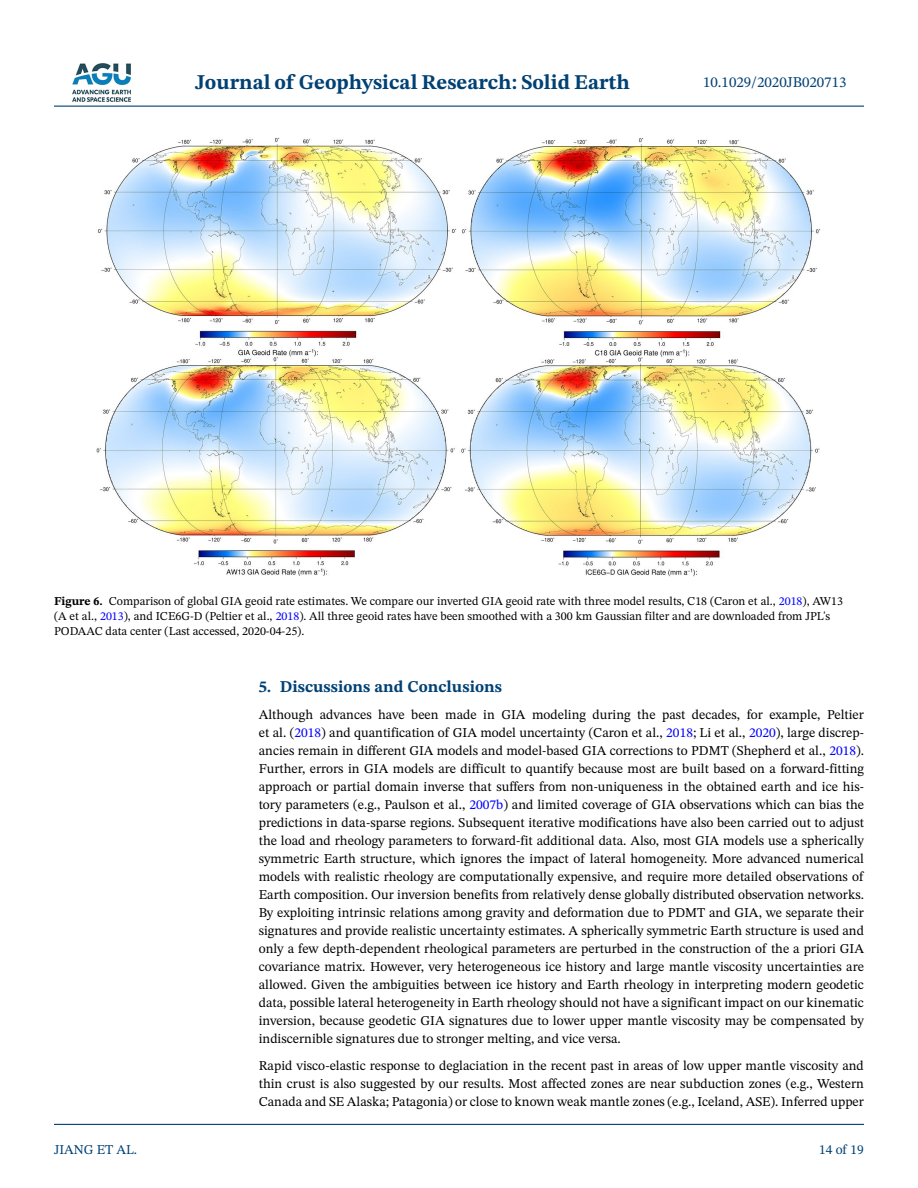
<style>
.page{position:relative;width:918px;height:1188px;background:#fff}
.page>*{position:absolute;margin:0;border:0;box-sizing:border-box;transform-origin:0 0}
.t1{font:700 21px "STIX Two Text";color:#004174}
.t2{font:700 16.5px "STIX Two Text";color:#004174}
.t3{font:15px "STIX Two Text";color:#004174}
.t4{font:13.5px/18px "STIX Two Text";color:#000;text-align:justify}
.t5{font:13.5px "STIX Two Text";color:#004174}
.t6{font:12px/15px "STIX Two Text";color:#000}
.s1{font-weight:700}
.s2{color:#00f}
</style>
<div class="page">
<hr style="left:54px;top:106px;width:810px;height:1px;background:#004174">
<hr style="left:54px;top:1124px;width:810px;height:1px;background:#004174">
<img style="left:72px;top:63px;width:59px;height:39px">
<img style="left:96px;top:137px;width:724px;height:439px">
<h1 class="t1" style="left:195px;top:67px;width:436px">Journal of Geophysical Research: Solid Earth</h1>
<p class="t3" style="left:703px;top:72px;width:145px">10.1029/2020JB020713</p>
<p class="t6" style="left:54px;top:593px;width:791px"><span class="s1">Figure 6.</span> Comparison of global GIA geoid rate estimates. We compare our inverted GIA geoid rate with three model results, C18 (Caron et al., <span class="s2">2018</span>), AW13 (A et al., <span class="s2">2013</span>), and ICE6G-D (Peltier et al., <span class="s2">2018</span>). All three geoid rates have been smoothed with a 300 km Gaussian filter and are downloaded from JPL's<br>PODAAC data center (Last accessed, 2020-04-25).</p>
<p class="t5" style="left:54px;top:1140px;width:85px">JIANG ET AL.</p>
<p class="t2" style="left:259px;top:675px;width:245px">5. Discussions and Conclusions</p>
<p class="t4" style="left:259px;top:706px;width:607px">Although advances have been made in GIA modeling during the past decades, for example, Peltier et al. (<span class="s2">2018</span>) and quantification of GIA model uncertainty (Caron et al., <span class="s2">2018</span>; Li et al., <span class="s2">2020</span>), large discrep&shy;ancies remain in different GIA models and model-based GIA corrections to PDMT (Shepherd et al., <span class="s2">2018</span>).<br>Further, errors in GIA models are difficult to quantify because most are built based on a forward-fitting approach or partial domain inverse that suffers from non-uniqueness in the obtained earth and ice his&shy;tory parameters (e.g., Paulson et al., <span class="s2">2007b</span>) and limited coverage of GIA observations which can bias the predictions in data-sparse regions. Subsequent iterative modifications have also been carried out to adjust the load and rheology parameters to forward-fit additional data. Also, most GIA models use a spherically symmetric Earth structure, which ignores the impact of lateral homogeneity. More advanced numerical models with realistic rheology are computationally expensive, and require more detailed observations of Earth composition. Our inversion benefits from relatively dense globally distributed observation networks.<br>By exploiting intrinsic relations among gravity and deformation due to PDMT and GIA, we separate their signatures and provide realistic uncertainty estimates. A spherically symmetric Earth structure is used and only a few depth-dependent rheological parameters are perturbed in the construction of the a priori GIA covariance matrix. However, very heterogeneous ice history and large mantle viscosity uncertainties are allowed. Given the ambiguities between ice history and Earth rheology in interpreting modern geodetic data, possible lateral heterogeneity in Earth rheology should not have a significant impact on our kinematic inversion, because geodetic GIA signatures due to lower upper mantle viscosity may be compensated by indiscernible signatures due to stronger melting, and vice versa.</p>
<p class="t4" style="left:259px;top:1057px;width:607px">Rapid visco-elastic response to deglaciation in the recent past in areas of low upper mantle viscosity and thin crust is also suggested by our results. Most affected zones are near subduction zones (e.g., Western Canada and SE Alaska; Patagonia) or close to known weak mantle zones (e.g., Iceland, ASE). Inferred upper</p>
<p class="t5" style="left:819px;top:1140px;width:46px">14 of 19</p>
</div>
